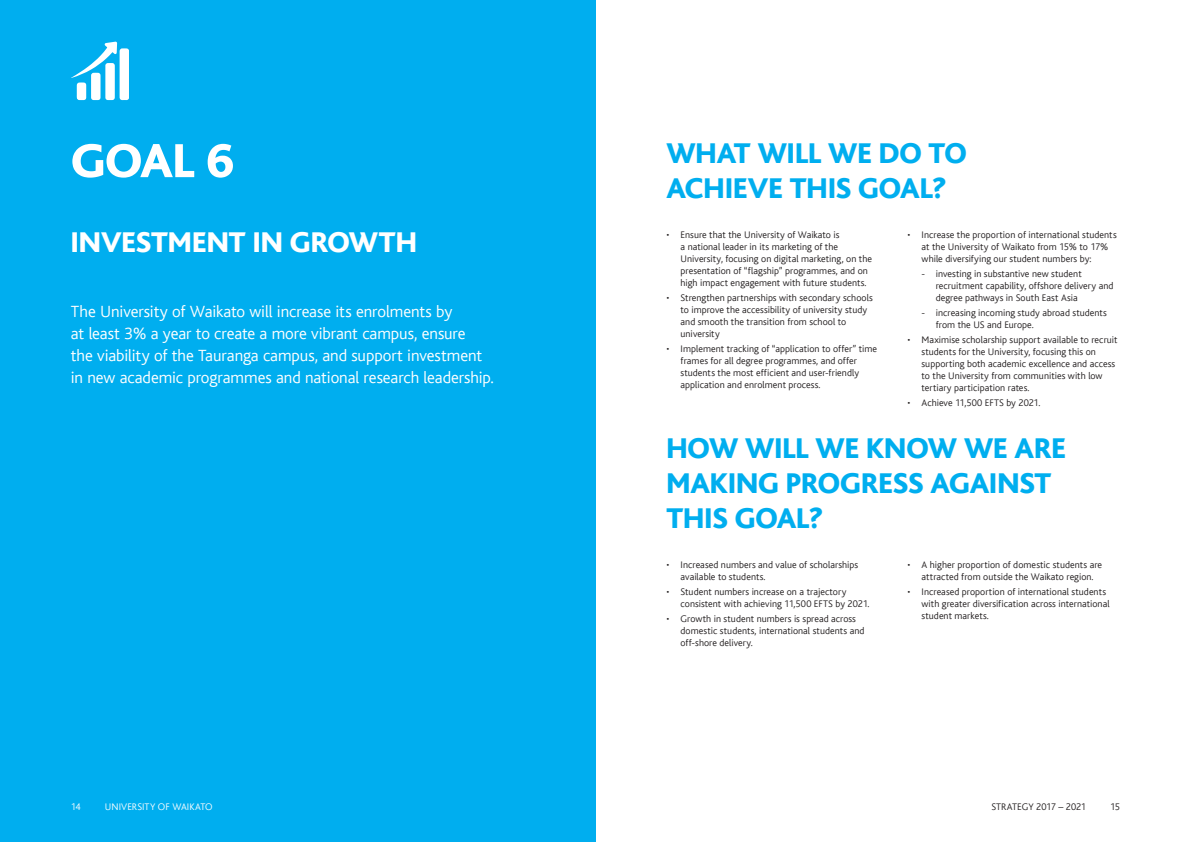
<style>
.page{position:relative;width:1191px;height:842px;background:#fff}
.page>*{position:absolute;margin:0;border:0;box-sizing:border-box;transform-origin:0 0}
.t1{font:50px "Bliss CE Heavy";color:#fff}
.t2{font:30px/35px "Bliss CE Heavy";letter-spacing:-.005em;color:#00aeef}
.t3{font:30px "Bliss CE Heavy";letter-spacing:-.005em;color:#fff}
.t4{font:17px/22px "Bliss CE Light";letter-spacing:-.005em;color:#fff}
.t5{font:10px/12px "Bliss CE Light";letter-spacing:.005em;color:#231f20}
.t6{font:10px "Bliss CE Light";letter-spacing:.005em;color:#fff}
</style>
<div class="page">
<div style="left:0;top:0;width:595px;height:842px;background:#00aeef"></div>
<svg style="left:71px;top:41px;width:58px;height:59px"></svg>
<h1 class="t1" style="left:71px;top:134px;width:165px">GOAL 6</h1>
<h2 class="t2" style="left:666px;top:136px;width:302px">WHAT WILL WE DO TO<br>ACHIEVE THIS GOAL?</h2>
<p class="t5" style="left:680px;top:229px;width:193px;text-indent:-14px">• Ensure that the University of Waikato is<br>a national leader in its marketing of the University, focusing on digital marketing, on the presentation of “flagship” programmes, and on high impact engagement with future students.</p>
<p class="t5" style="left:680px;top:292px;width:194px;text-indent:-14px">• Strengthen partnerships with secondary schools to improve the accessibility of university study and smooth the transition from school to university</p>
<p class="t5" style="left:680px;top:343px;width:198px;text-indent:-14px">• Implement tracking of “application to offer” time frames for all degree programmes, and offer students the most efficient and user-friendly application and enrolment process.</p>
<p class="t5" style="left:921px;top:229px;width:197px;text-indent:-14px">• Increase the proportion of international students at the University of Waikato from 15% to 17% while diversifying our student numbers by:</p>
<p class="t5" style="left:935px;top:268px;width:179px;text-indent:-14px">- investing in substantive new student recruitment capability, offshore delivery and degree pathways in South East Asia</p>
<p class="t5" style="left:935px;top:307px;width:173px;text-indent:-14px">- increasing incoming study abroad students from the US and Europe.</p>
<p class="t5" style="left:921px;top:334px;width:198px;text-indent:-14px">• Maximise scholarship support available to recruit students for the University, focusing this on supporting both academic excellence and access to the University from communities with low tertiary participation rates.</p>
<p class="t5" style="left:907px;top:397px;width:135px">• Achieve 11,500 EFTS by 2021.</p>
<h2 class="t2" style="left:666px;top:431px;width:401px">HOW WILL WE KNOW WE ARE<br>MAKING PROGRESS AGAINST<br>THIS GOAL?</h2>
<p class="t5" style="left:680px;top:559px;width:179px;text-indent:-14px">• Increased numbers and value of scholarships available to students.</p>
<p class="t5" style="left:680px;top:586px;width:191px;text-indent:-14px">• Student numbers increase on a trajectory consistent with achieving 11,500 EFTS by 2021.</p>
<p class="t5" style="left:680px;top:613px;width:185px;text-indent:-14px">• Growth in student numbers is spread across domestic students, international students and off-shore delivery.</p>
<h2 class="t3" style="left:71px;top:226px;width:347px">INVESTMENT IN GROWTH</h2>
<p class="t4" style="left:71px;top:300px;width:424px">The University of Waikato will increase its enrolments by<br>at least 3% a year to create a more vibrant campus, ensure<br>the viability of the Tauranga campus, and support investment in new academic programmes and national research leadership.</p>
<p class="t5" style="left:907px;top:559px;width:196px;text-align:center">• A higher proportion of domestic students are attracted from outside the Waikato region.</p>
<p class="t5" style="left:921px;top:586px;width:190px;text-indent:-14px">• Increased proportion of international students with greater diversification across international student markets.</p>
<p class="t6" style="left:71px;top:801px;width:11px">14</p>
<p class="t6" style="left:105px;top:801px;width:109px">UNIVERSITY OF WAIKATO</p>
<p class="t5" style="left:991px;top:801px;width:96px">STRATEGY 2017 – 2021</p>
<p class="t5" style="left:1110px;top:801px;width:11px">15</p>
</div>
